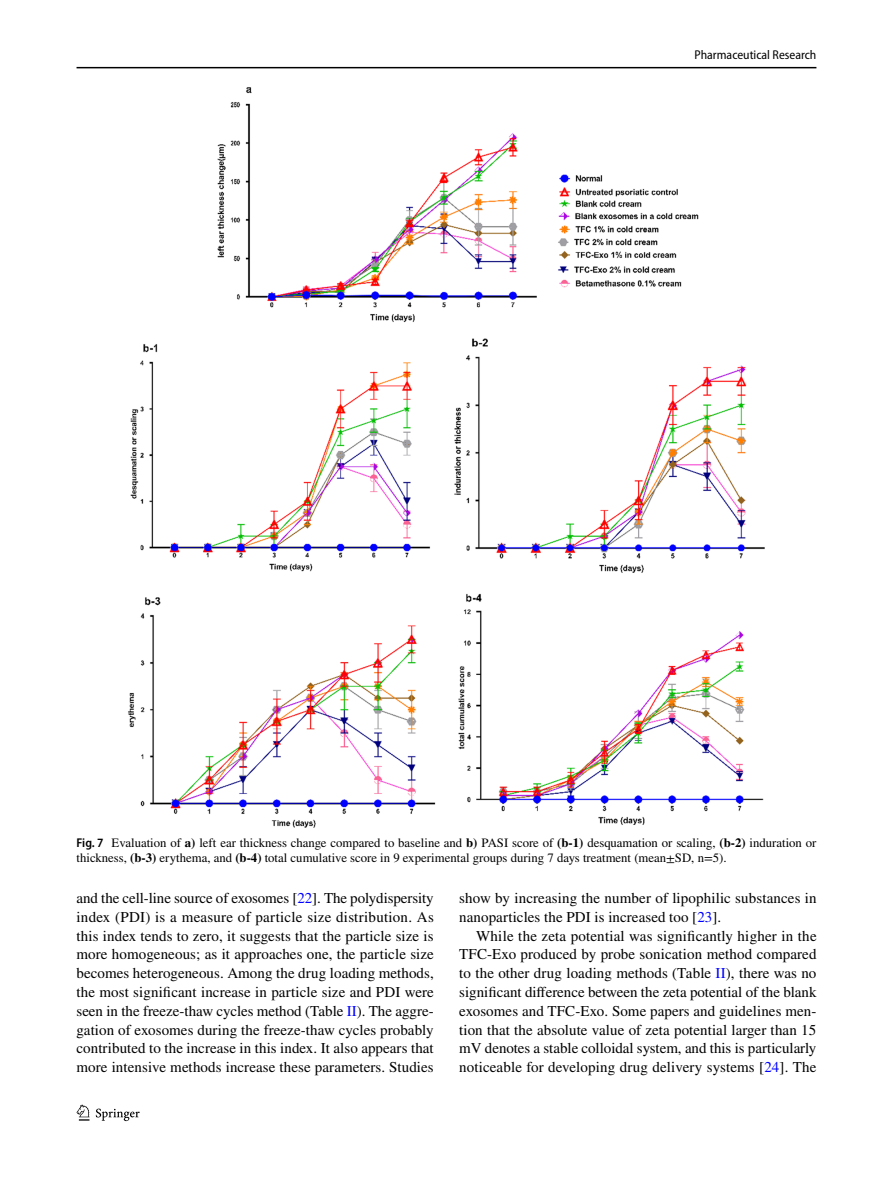
<style>
.page{position:relative;width:893px;height:1187px;background:#fff}
.page>*{position:absolute;margin:0;border:0;box-sizing:border-box;transform-origin:0 0}
.t1{font:15px/18.8px "STIX";letter-spacing:.005em;color:#000;text-align:justify}
.t2{font:12.75px/15px "STIX";color:#000}
.t3{font:semi-condensed 12.75px "Myriad Pro";color:#000}
.s1{font-family:"Myriad Pro";font-weight:600;font-stretch:semi-condensed}
.s2{font-weight:700}
.s3{color:#00f}
</style>
<div class="page">
<hr style="left:77px;top:67px;width:739px;height:1px;background:#000">
<svg style="left:77px;top:1104px;width:12px;height:16px"></svg>
<svg style="left:96px;top:1108px;width:44px;height:12px"></svg>
<img style="left:128px;top:87px;width:637px;height:741px">
<p class="t3" style="left:694px;top:48px;width:123px">Pharmaceutical Research</p>
<p class="t2" style="left:77px;top:836px;width:741px"><span class="s1">Fig. 7</span> Evaluation of <span class="s2">a)</span> left ear thickness change compared to baseline and <span class="s2">b)</span> PASI score of <span class="s2">(b-1)</span> desquamation or scaling, <span class="s2">(b-2)</span> induration or thickness, <span class="s2">(b-3)</span> erythema, and <span class="s2">(b-4)</span> total cumulative score in 9 experimental groups during 7 days treatment (mean±SD, n=5).</p>
<p class="t1" style="left:77px;top:889px;width:359px">and the cell-line source of exosomes [<span class="s3">22</span>]. The polydispersity index (PDI) is a measure of particle size distribution. As this index tends to zero, it suggests that the particle size is more homogeneous; as it approaches one, the particle size becomes heterogeneous. Among the drug loading methods, the most significant increase in particle size and PDI were seen in the freeze-thaw cycles method (Table <span class="s3">II</span>). The aggre&shy;gation of exosomes during the freeze-thaw cycles probably contributed to the increase in this index. It also appears that more intensive methods increase these parameters. Studies</p>
<p class="t1" style="left:459px;top:889px;width:359px">show by increasing the number of lipophilic substances in nanoparticles the PDI is increased too [<span class="s3">23</span>].</p>
<p class="t1" style="left:459px;top:927px;width:359px;text-indent:17px">While the zeta potential was significantly higher in the TFC-Exo produced by probe sonication method compared to the other drug loading methods (Table <span class="s3">II</span>), there was no significant difference between the zeta potential of the blank exosomes and TFC-Exo. Some papers and guidelines men&shy;tion that the absolute value of zeta potential larger than 15 mV denotes a stable colloidal system, and this is particularly noticeable for developing drug delivery systems [<span class="s3">24</span>]. The</p>
</div>
